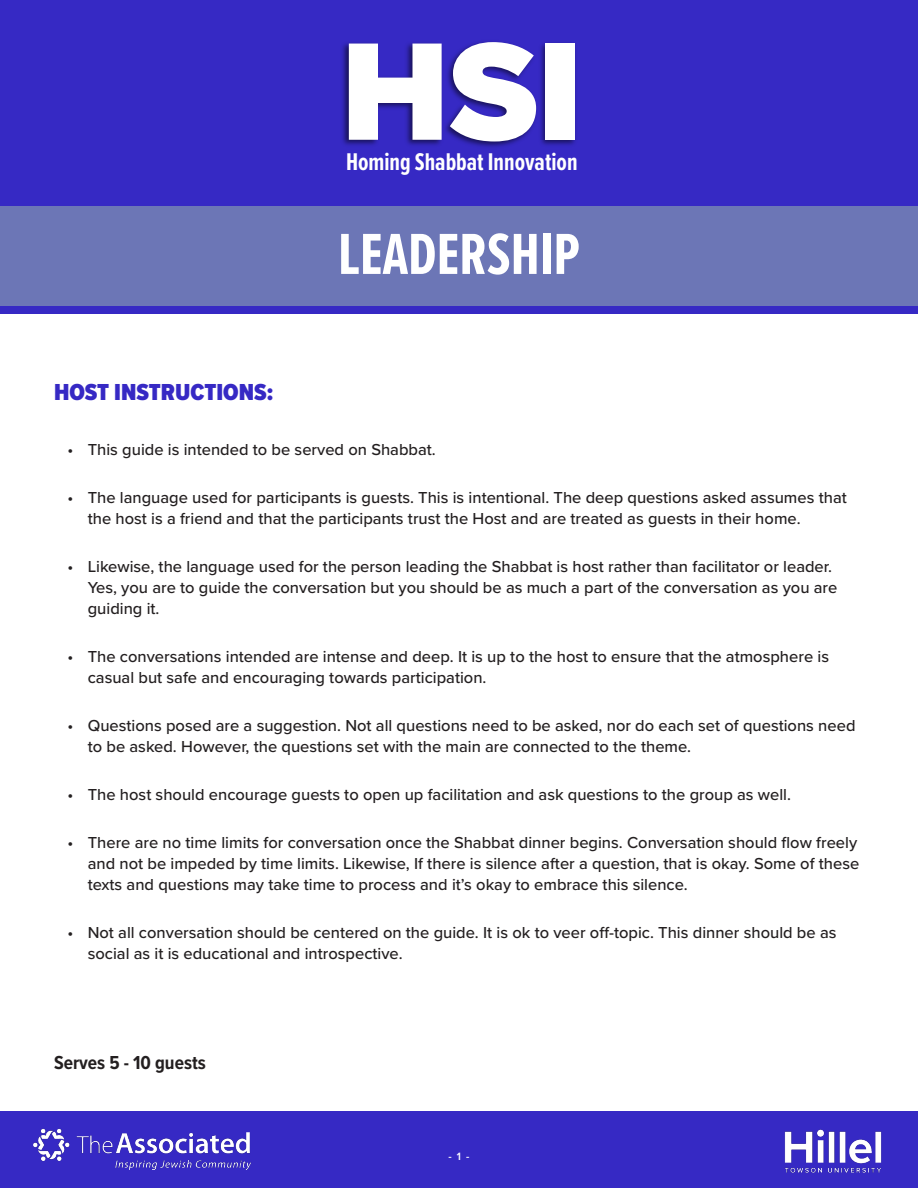
<style>
.page{position:relative;width:918px;height:1188px;background:#fff}
.page>*{position:absolute;margin:0;border:0;box-sizing:border-box;transform-origin:0 0}
.t1{font:900 144.3px "Proxima Nova";color:#fff}
.t2{font:700 60px "Proxima Nova Ex Cn";color:#fff}
.t3{font:700 25.05px "Proxima Nova Ex Cn";color:#fff}
.t4{font:900 24px "Proxima Nova Cond";color:#3629c4}
.t5{font:700 19.5px "Proxima Nova Cond";color:#231f20}
.t6{font:500 16.5px/21px "Proxima Nova";color:#231f20}
.t7{font:600 10.95px "Proxima Nova";color:#fff}
</style>
<div class="page">
<div style="left:0;top:1111px;width:918px;height:77px;background:#3629c4"></div>
<img style="left:33px;top:1128px;width:218px;height:42px">
<img style="left:784px;top:1129px;width:98px;height:44px">
<div style="left:0;top:0;width:918px;height:206px;background:#3629c4"></div>
<div style="left:0;top:206px;width:918px;height:100px;background:#6c76b6"></div>
<img style="left:342px;top:41px;width:234px;height:106px">
<div style="left:0;top:306px;width:918px;height:7px;background:#3629c4"></div>
<p class="t1" style="left:341px;top:-16px;width:243px">HSI</p>
<p class="t3" style="left:346px;top:144px;width:233px">Homing Shabbat Innovation</p>
<p class="t4" style="left:54px;top:375px;width:221px">HOST INSTRUCTIONS:</p>
<p class="t2" style="left:338px;top:210px;width:243px">LEADERSHIP</p>
<p class="t6" style="left:68px;top:438px;width:370px">• This guide is intended to be served on Shabbat.</p>
<p class="t6" style="left:88px;top:486px;width:761px;text-indent:-20px">• The language used for participants is guests. This is intentional. The deep questions asked assumes that the host is a friend and that the participants trust the Host and are treated as guests in their home.</p>
<p class="t6" style="left:88px;top:555px;width:751px;text-indent:-20px">• Likewise, the language used for the person leading the Shabbat is host rather than facilitator or leader.<br>Yes, you are to guide the conversation but you should be as much a part of the conversation as you are guiding it.</p>
<p class="t6" style="left:88px;top:645px;width:743px;text-indent:-20px">• The conversations intended are intense and deep. It is up to the host to ensure that the atmosphere is casual but safe and encouraging towards participation.</p>
<p class="t6" style="left:88px;top:714px;width:769px;text-indent:-20px">• Questions posed are a suggestion. Not all questions need to be asked, nor do each set of questions need to be asked. However, the questions set with the main are connected to the theme.</p>
<p class="t6" style="left:68px;top:783px;width:725px">• The host should encourage guests to open up facilitation and ask questions to the group as well.</p>
<p class="t6" style="left:88px;top:831px;width:773px;text-indent:-20px">• There are no time limits for conversation once the Shabbat dinner begins. Conversation should flow freely and not be impeded by time limits. Likewise, If there is silence after a question, that is okay. Some of these texts and questions may take time to process and it’s okay to embrace this silence.</p>
<p class="t6" style="left:88px;top:921px;width:750px;text-indent:-20px">• Not all conversation should be centered on the guide. It is ok to veer off-topic. This dinner should be as social as it is educational and introspective.</p>
<p class="t5" style="left:54px;top:1049px;width:153px">Serves 5 - 10 guests</p>
<p class="t7" style="left:449px;top:1149px;width:22px">- 1 -</p>
</div>
